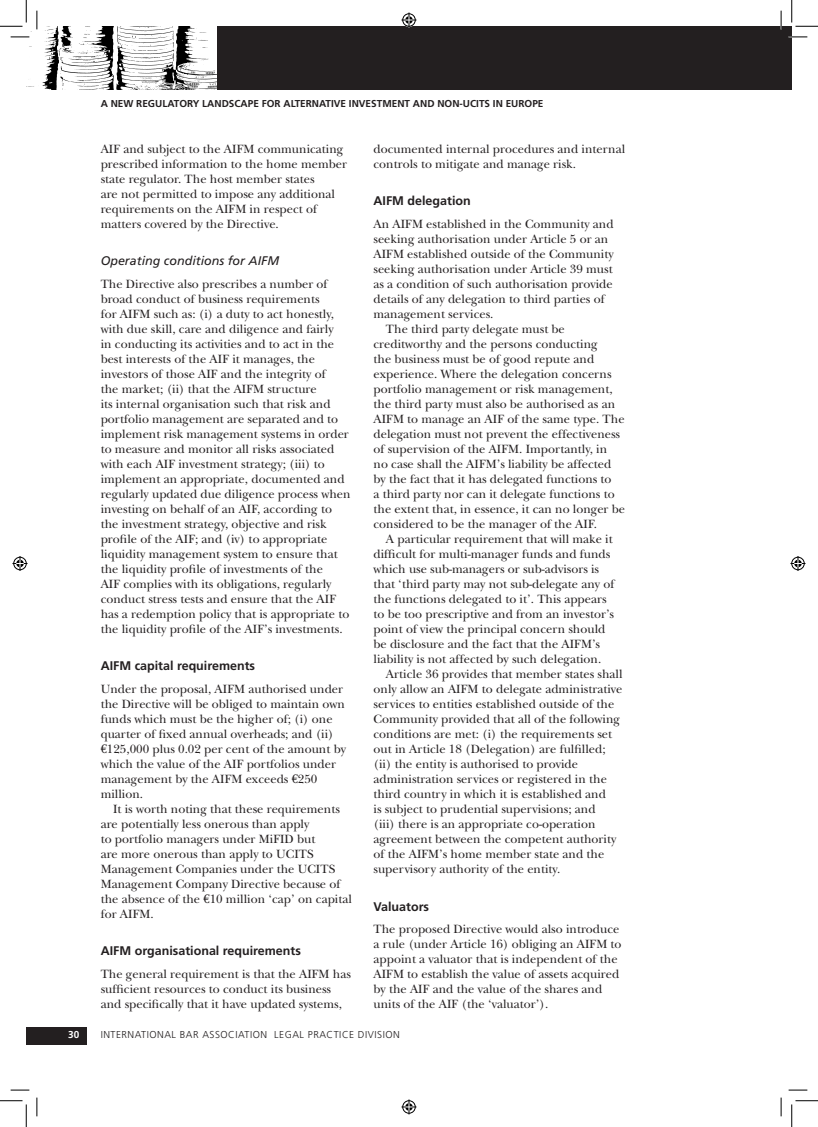
<style>
.page{position:relative;width:818px;height:1127px;background:#fff}
.page>*{position:absolute;margin:0;border:0;box-sizing:border-box;transform-origin:0 0}
.t1{font:12.5px/15px "New Baskerville";color:#231f20}
.t2{font:700 12.5px "Frutiger";color:#231f20}
.t3{font:italic 12.5px "Frutiger";color:#231f20}
.t4{font:700 10px "Frutiger";color:#231f20}
.t5{font:300 10px "Frutiger";letter-spacing:.05em;color:#231f20}
.t6{font:700 10px "Frutiger";color:#fff}
.s1{font-family:"Euro Serif"}
</style>
<div class="page">
<div style="left:26px;top:1026px;width:60px;height:18px;background:#231f20"></div>
<img style="left:26px;top:26px;width:192px;height:63px">
<div style="left:218px;top:26px;width:574px;height:63px;background:#231f20"></div>
<svg style="left:11px;top:36px;width:18px;height:2px"></svg>
<svg style="left:788px;top:36px;width:19px;height:2px"></svg>
<svg style="left:11px;top:1089px;width:18px;height:1px"></svg>
<svg style="left:788px;top:1089px;width:19px;height:1px"></svg>
<svg style="left:36px;top:11px;width:2px;height:18px"></svg>
<svg style="left:36px;top:1097px;width:2px;height:18px"></svg>
<svg style="left:780px;top:11px;width:2px;height:18px"></svg>
<svg style="left:780px;top:1097px;width:2px;height:18px"></svg>
<svg style="left:0;top:0;width:27px;height:27px"></svg>
<svg style="left:0;top:1100px;width:27px;height:26px"></svg>
<svg style="left:791px;top:0;width:27px;height:27px"></svg>
<svg style="left:791px;top:1100px;width:27px;height:26px"></svg>
<svg style="left:401px;top:13px;width:15px;height:15px"></svg>
<svg style="left:401px;top:1099px;width:15px;height:15px"></svg>
<svg style="left:13px;top:556px;width:15px;height:15px"></svg>
<svg style="left:790px;top:556px;width:15px;height:15px"></svg>
<p class="t4" style="left:101px;top:98px;width:19px">A New</p>
<p class="t4" style="left:136px;top:98px;width:14px">Regulatory</p>
<p class="t4" style="left:202px;top:98px;width:27px">Landscape</p>
<p class="t4" style="left:262px;top:98px;width:7px">for</p>
<p class="t4" style="left:283px;top:98px;width:14px">Alter</p>
<p class="t4" style="left:312px;top:98px;width:61px">native Investme</p>
<p class="t4" style="left:397px;top:98px;width:122px">nt and non-UCITS in Europe</p>
<p class="t1" style="left:101px;top:141px;width:248px">AIF and subject to the AIFM communicating prescribed information to the home member state regulator. The host member states<br>are not permitted to impose any additional requirements on the AIFM in respect of matters covered by the Directive.</p>
<p class="t3" style="left:101px;top:254px;width:180px">Operating conditions for AIFM</p>
<p class="t1" style="left:101px;top:276px;width:251px">The Directive also prescribes a number of broad conduct of business requirements<br>for AIFM such as: (i) a duty to act honestly, with due skill, care and diligence and fairly<br>in conducting its activities and to act in the best interests of the AIF it manages, the investors of those AIF and the integrity of<br>the market; (ii) that the AIFM structure<br>its internal organisation such that risk and portfolio management are separated and to implement risk management systems in order to measure and monitor all risks associated with each AIF investment strategy; (iii) to implement an appropriate, documented and regularly updated due diligence process when investing on behalf of an AIF, according to the investment strategy, objective and risk profile of the AIF; and (iv) to appropriate liquidity management system to ensure that the liquidity profile of investments of the<br>AIF complies with its obligations, regularly conduct stress tests and ensure that the AIF has a redemption policy that is appropriate to the liquidity profile of the AIF’s investments.</p>
<p class="t2" style="left:101px;top:658px;width:156px">AIFM capital requirements</p>
<p class="t1" style="left:101px;top:681px;width:247px">Under the proposal, AIFM authorised under the Directive will be obliged to maintain own funds which must be the higher of; (i) one quarter of fixed annual overheads; and (ii) <span class="s1">€</span>125,000 plus 0.02 per cent of the amount by which the value of the AIF portfolios under management by the AIFM exceeds <span class="s1">€</span>250 million.</p>
<p class="t1" style="left:101px;top:801px;width:253px;text-indent:12px">It is worth noting that these requirements are potentially less onerous than apply<br>to portfolio managers under MiFID but<br>are more onerous than apply to UCITS Management Companies under the UCITS Management Company Directive because of the absence of the <span class="s1">€</span>10 million ‘cap’ on capital for AIFM.</p>
<p class="t2" style="left:101px;top:943px;width:202px">AIFM organisational requirements</p>
<p class="t1" style="left:101px;top:966px;width:252px">The general requirement is that the AIFM has sufficient resources to conduct its business and specifically that it have updated systems,</p>
<p class="t1" style="left:373px;top:141px;width:253px">documented internal procedures and internal controls to mitigate and manage risk.</p>
<p class="t2" style="left:373px;top:193px;width:99px">AIFM delegation</p>
<p class="t1" style="left:373px;top:216px;width:242px">An AIFM established in the Community and</p>
<p class="t1" style="left:373px;top:231px;width:236px">seeking authorisation under Article 5 or an</p>
<p class="t1" style="left:373px;top:246px;width:242px">AIFM established outside of the Community</p>
<p class="t1" style="left:373px;top:261px;width:241px">seeking authorisation under Article 39 must</p>
<p class="t1" style="left:373px;top:276px;width:241px">as a condition of such authorisation provide</p>
<p class="t1" style="left:373px;top:291px;width:233px">details of any delegation to third parties of</p>
<p class="t1" style="left:373px;top:306px;width:121px">management services.</p>
<p class="t1" style="left:386px;top:321px;width:180px">The third party delegate must be</p>
<p class="t1" style="left:373px;top:336px;width:226px">creditworthy and the persons conducting</p>
<p class="t1" style="left:373px;top:351px;width:222px">the business must be of good repute and</p>
<p class="t1" style="left:373px;top:366px;width:240px">experience. Where the delegation concerns</p>
<p class="t1" style="left:373px;top:381px;width:241px">portfolio management or risk management,</p>
<p class="t1" style="left:373px;top:396px;width:243px">the third party must also be authorised as an</p>
<p class="t1" style="left:373px;top:411px;width:252px">AIFM to manage an AIF of the same type. The</p>
<p class="t1" style="left:373px;top:426px;width:248px">delegation must not prevent the effectiveness</p>
<p class="t1" style="left:373px;top:441px;width:235px">of supervision of the AIFM. Importantly, in</p>
<p class="t1" style="left:373px;top:456px;width:239px">no case shall the AIFM’s liability be affected</p>
<p class="t1" style="left:373px;top:471px;width:239px">by the fact that it has delegated functions to</p>
<p class="t1" style="left:373px;top:486px;width:243px">a third party nor can it delegate functions to</p>
<p class="t1" style="left:373px;top:501px;width:253px">the extent that, in essence, it can no longer be</p>
<p class="t1" style="left:373px;top:516px;width:225px">considered to be the manager of the AIF.</p>
<p class="t1" style="left:386px;top:531px;width:228px">A particular requirement that will make it</p>
<p class="t1" style="left:373px;top:546px;width:238px">difficult for multi-manager funds and funds</p>
<p class="t1" style="left:373px;top:561px;width:227px">which use sub-managers or sub-advisors is</p>
<p class="t1" style="left:373px;top:576px;width:242px">that ‘third party may not sub-delegate any of</p>
<p class="t1" style="left:373px;top:591px;width:234px">the functions delegated to it’. This appears</p>
<p class="t1" style="left:373px;top:606px;width:242px">to be too prescriptive and from an investor’s</p>
<p class="t1" style="left:373px;top:621px;width:233px">point of view the principal concern should</p>
<p class="t1" style="left:373px;top:636px;width:228px">be disclosure and the fact that the AIFM’s</p>
<p class="t1" style="left:373px;top:651px;width:229px">liability is not affected by such delegation.</p>
<p class="t1" style="left:386px;top:666px;width:238px">Article 36 provides that member states shall</p>
<p class="t1" style="left:373px;top:681px;width:250px">only allow an AIFM to delegate administrative</p>
<p class="t1" style="left:373px;top:696px;width:242px">services to entities established outside of the</p>
<p class="t1" style="left:373px;top:711px;width:248px">Community provided that all of the following</p>
<p class="t1" style="left:373px;top:726px;width:240px">conditions are met: (i) the requirements set</p>
<p class="t1" style="left:373px;top:741px;width:234px">out in Article 18 (Delegation) are fulfilled;</p>
<p class="t1" style="left:373px;top:756px;width:206px">(ii) the entity is authorised to provide</p>
<p class="t1" style="left:373px;top:771px;width:235px">administration services or registered in the</p>
<p class="t1" style="left:373px;top:786px;width:234px">third country in which it is established and</p>
<p class="t1" style="left:373px;top:801px;width:224px">is subject to prudential supervisions; and</p>
<p class="t1" style="left:373px;top:816px;width:223px">(iii) there is an appropriate co-operation</p>
<p class="t1" style="left:373px;top:831px;width:244px">agreement between the competent authority</p>
<p class="t1" style="left:373px;top:846px;width:232px">of the AIFM’s home member state and the</p>
<p class="t1" style="left:373px;top:861px;width:188px">supervisory authority of the entity.</p>
<p class="t2" style="left:373px;top:898px;width:57px">Valuators</p>
<p class="t1" style="left:373px;top:921px;width:250px">The proposed Directive would also introduce a rule (under Article 16) obliging an AIFM to appoint a valuator that is independent of the AIFM to establish the value of assets acquired by the AIF and the value of the shares and units of the AIF (the ‘valuator’).</p>
<p class="t6" style="left:68px;top:1028px;width:13px">30</p>
<p class="t5" style="left:101px;top:1028px;width:10px">INTERNATIONAL</p>
<p class="t5" style="left:180px;top:1028px;width:37px">BAR ASSOCIATION</p>
<p class="t5" style="left:274px;top:1028px;width:46px">LEGAL PRACTICE</p>
<p class="t5" style="left:358px;top:1028px;width:13px">DIVISION</p>
</div>
